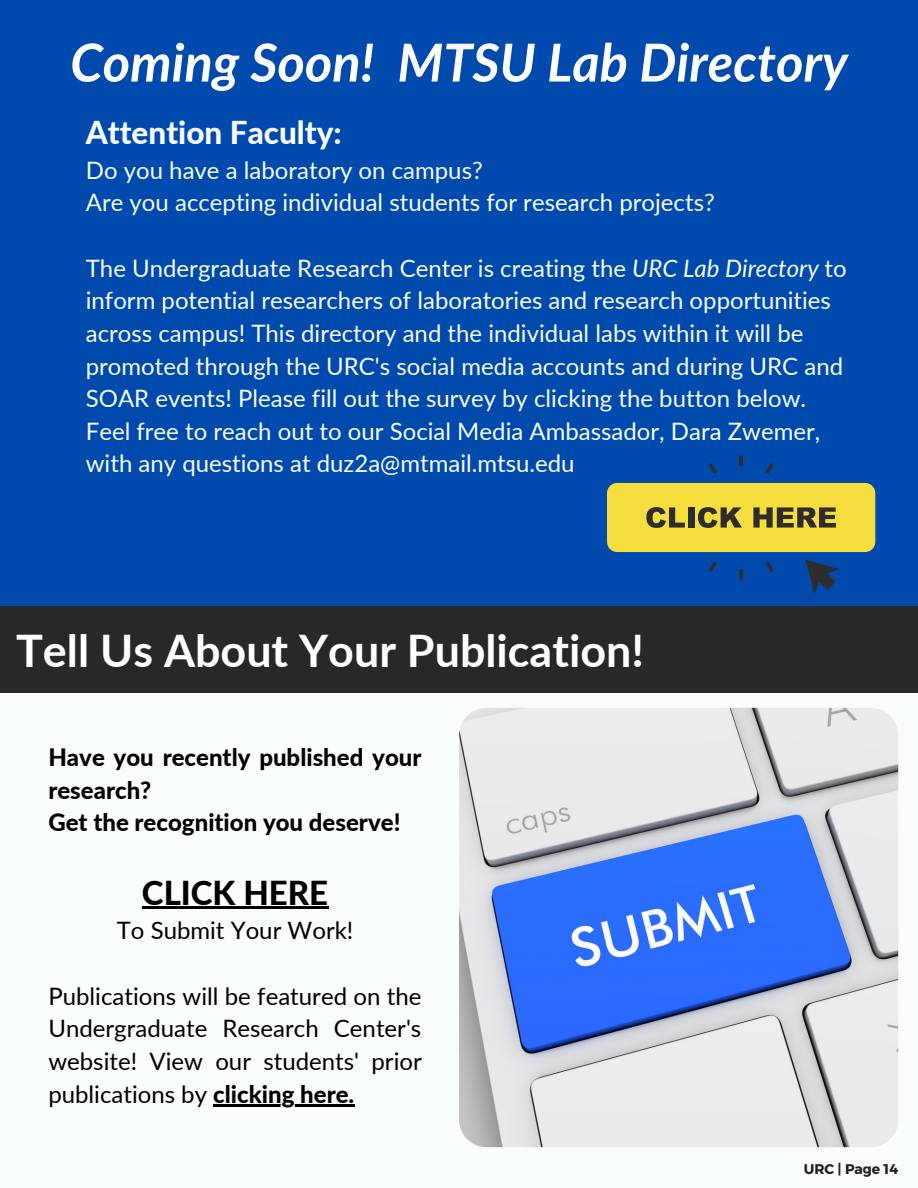
<style>
.page{position:relative;width:918px;height:1188px;background:#004aad}
.page>*{position:absolute;margin:0;border:0;box-sizing:border-box;transform-origin:0 0}
.t1{font:italic 700 52.35px "Lato";color:#fff}
.t2{font:700 44.85px "Lato";color:#fff}
.t3{font:800 33px "Lato";color:#000}
.t4{font:800 31.5px "Lato";color:#fafdfd}
.t5{font:24px/32.7px "Lato";color:#fafdfd}
.t6{font:24px/32.7px "Lato";color:#000;text-align:justify}
.t7{font:800 24px/32.7px "Lato";color:#000}
.t8{font:700 13.95px "Montserrat";color:#222}
.s1{font-style:italic}
.s2{font-weight:800}
</style>
<div class="page">
<div style="left:0;top:618px;width:918px;height:570px;background:#fafdfd"></div>
<div style="left:0;top:606px;width:918px;height:86px;background:#282828"></div>
<img style="left:459px;top:708px;width:439px;height:439px;border-radius:27px">
<div style="left:607px;top:483px;width:268px;height:69px;background:#f6de3f;border-radius:10px"></div>
<svg style="left:805px;top:560px;width:34px;height:34px"></svg>
<svg style="left:646px;top:507px;width:39px;height:21px"></svg>
<div style="left:688px;top:507px;width:6px;height:21px;background:#2d2d2d"></div>
<svg style="left:698px;top:507px;width:44px;height:21px"></svg>
<svg style="left:753px;top:507px;width:83px;height:21px"></svg>
<svg style="left:739px;top:455px;width:4px;height:11px"></svg>
<svg style="left:709px;top:463px;width:8px;height:11px"></svg>
<svg style="left:709px;top:561px;width:8px;height:11px"></svg>
<svg style="left:739px;top:569px;width:4px;height:11px"></svg>
<svg style="left:765px;top:561px;width:9px;height:11px"></svg>
<svg style="left:765px;top:463px;width:9px;height:11px"></svg>
<hr style="left:142px;top:907px;width:186px;height:2px;background:#000">
<hr style="left:213px;top:1105px;width:141px;height:2px;background:#000">
<p class="t1" style="left:70px;top:30px;width:779px">Coming Soon! MTSU Lab Directory</p>
<p class="t4" style="left:86px;top:113px;width:258px">Attention Faculty:</p>
<p class="t5" style="left:86px;top:153px;width:398px">Do you have a laboratory on campus?</p>
<p class="t5" style="left:86px;top:186px;width:631px">Are you accepting individual students for research projects?</p>
<p class="t5" style="left:86px;top:251px;width:762px">The Undergraduate Research Center is creating the <span class="s1">URC Lab Directory</span> to inform potential researchers of laboratories and research opportunities across campus! This directory and the individual labs within it will be promoted through the URC's social media accounts and during URC and SOAR events! Please fill out the survey by clicking the button below.<br>Feel free to reach out to our Social Media Ambassador, Dara Zwemer, with any questions at duz2a@mtmail.mtsu.edu</p>
<p class="t2" style="left:16px;top:622px;width:630px">Tell Us About Your Publication!</p>
<p class="t7" style="left:48px;top:741px;width:375px">Have you recently published your research?</p>
<p class="t7" style="left:48px;top:806px;width:354px">Get the recognition you deserve!</p>
<p class="t3" style="left:142px;top:872px;width:188px">CLICK HERE</p>
<p class="t6" style="left:117px;top:914px;width:238px">To Submit Your Work!</p>
<p class="t6" style="left:48px;top:979px;width:375px">Publications will be featured on the Undergraduate Research Center's website! View our students' prior publications by <span class="s2">clicking here.</span></p>
<p class="t8" style="left:804px;top:1160px;width:96px">URC | Page 14</p>
</div>
